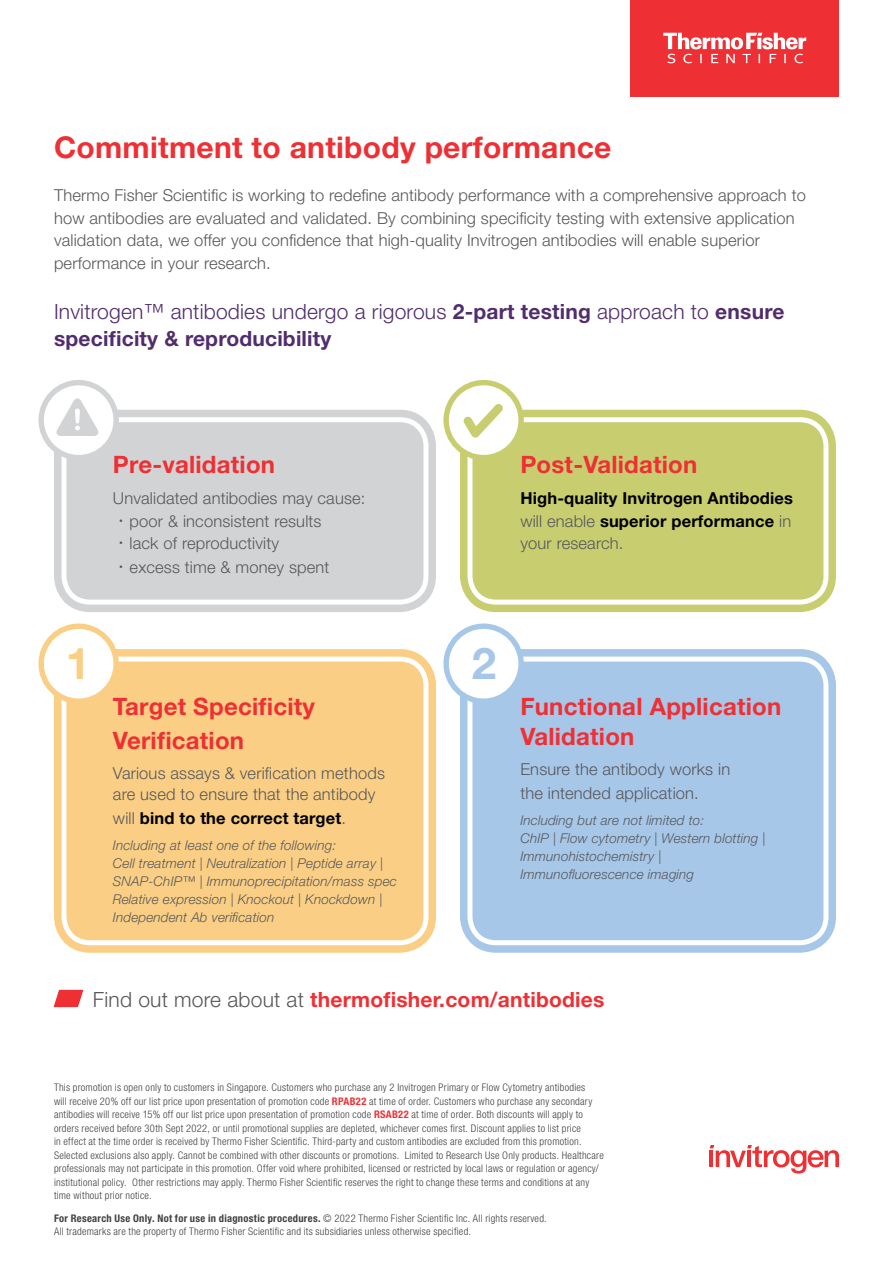
<style>
.page{position:relative;width:893px;height:1263px;background:#fff}
.page>*{position:absolute;margin:0;border:0;box-sizing:border-box;transform-origin:0 0}
.t1{font:700 43.8px "Helvetica Neue LT Std";color:#facf85}
.t2{font:700 43.8px "Helvetica Neue LT Std";color:#a7c7e9}
.t3{font:700 30px "Helvetica Neue LT Std";letter-spacing:.01em;color:#ee3034}
.t4{font:700 24px/34.2px "Helvetica Neue LT Std";letter-spacing:.01em;color:#ee3034}
.t5{font:300 21px/27px "Helvetica Neue LT Std";letter-spacing:.01em;color:#512d6d}
.t6{font:700 21px "Helvetica Neue LT Std";letter-spacing:.01em;color:#ee3034}
.t7{font:300 16.5px/22.5px "Helvetica Neue LT Std";letter-spacing:.01em;color:#58585b}
.t8{font:700 16.5px/22.5px "Helvetica Neue LT Std";letter-spacing:.01em;color:#000;text-align:justify}
.t9{font:italic 300 13.5px/18px "Helvetica Neue LT Std";letter-spacing:.01em;color:#58585b}
.t10{font:300 condensed 10.5px/13.5px "Helvetica Neue LT Std";letter-spacing:.025em;color:#404042}
.s1{font-weight:700}
.s2{font-family:"Adobe Ming Std"}
.s3{font-weight:300;color:#58585b}
.s4{font-weight:700;color:#ee3034}
</style>
<div class="page">
<svg style="left:710px;top:1145px;width:129px;height:28px"></svg>
<div style="left:630px;top:0;width:209px;height:96px;background:#ee3034"></div>
<svg style="left:663px;top:33px;width:143px;height:30px"></svg>
<svg style="left:54px;top:990px;width:29px;height:17px"></svg>
<div style="left:68px;top:423px;width:354px;height:175px;background:#d1d3d4;border-radius:23px"></div>
<div style="left:54px;top:410px;width:382px;height:202px;border:8px solid #d1d3d4;border-radius:33px"></div>
<div style="left:66px;top:422px;width:357px;height:178px;border:3px solid #d1d3d4;border-radius:23px"></div>
<div style="left:68px;top:663px;width:354px;height:276px;background:#facf85;border-radius:23px"></div>
<div style="left:54px;top:649px;width:382px;height:304px;border:8px solid #facf85;border-radius:33px"></div>
<div style="left:66px;top:661px;width:357px;height:279px;border:3px solid #facf85;border-radius:23px"></div>
<div style="left:474px;top:423px;width:348px;height:175px;background:#c8ce70;border-radius:23px"></div>
<div style="left:460px;top:410px;width:376px;height:202px;border:8px solid #c8ce70;border-radius:33px"></div>
<div style="left:472px;top:422px;width:351px;height:178px;border:3px solid #c8ce70;border-radius:23px"></div>
<div style="left:474px;top:663px;width:348px;height:276px;background:#a7c7e9;border-radius:23px"></div>
<div style="left:460px;top:649px;width:376px;height:304px;border:8px solid #a7c7e9;border-radius:33px"></div>
<div style="left:472px;top:661px;width:351px;height:279px;border:3px solid #a7c7e9;border-radius:23px"></div>
<svg style="left:446px;top:383px;width:75px;height:75px"></svg>
<div style="left:443px;top:380px;width:81px;height:80px;border:5px solid #c8ce70;border-radius:50%"></div>
<svg style="left:463px;top:403px;width:40px;height:35px"></svg>
<svg style="left:41px;top:383px;width:75px;height:75px"></svg>
<div style="left:38px;top:380px;width:81px;height:80px;border:5px solid #d1d3d4;border-radius:50%"></div>
<svg style="left:56px;top:398px;width:43px;height:38px"></svg>
<div style="left:41px;top:626px;width:75px;height:75px;background:#fff;border-radius:50%"></div>
<div style="left:38px;top:623px;width:81px;height:81px;border:5px solid #facf85;border-radius:50%"></div>
<div style="left:446px;top:626px;width:75px;height:75px;background:#fff;border-radius:50%"></div>
<div style="left:443px;top:623px;width:81px;height:81px;border:5px solid #a7c7e9;border-radius:50%"></div>
<h2 class="t3" style="left:54px;top:128px;width:559px">Commitment to antibody performance</h2>
<p class="t7" style="left:54px;top:184px;width:753px">Thermo Fisher Scientific is working to redefine antibody performance with a comprehensive approach to how antibodies are evaluated and validated. By combining specificity testing with extensive application validation data, we offer you confidence that high-quality Invitrogen antibodies will enable superior performance in your research.</p>
<h3 class="t5" style="left:54px;top:297px;width:732px">Invitrogen™ antibodies undergo a rigorous <span class="s1">2-part testing</span> approach to <span class="s1">ensure specificity &amp; reproducibility</span></h3>
<h3 class="t4" style="left:113px;top:447px;width:164px">Pre-validation</h3>
<h3 class="t7" style="left:113px;top:487px;width:254px">Unvalidated antibodies may cause: <span class="s2">‧</span>poor &amp; inconsistent results <span class="s2">‧</span>lack of reproductivity</h3>
<h3 class="t7" style="left:113px;top:556px;width:218px"><span class="s2">‧</span>excess time &amp; money spent</h3>
<h3 class="t4" style="left:520px;top:447px;width:179px">Post-Validation</h3>
<h3 class="t8" style="left:520px;top:487px;width:274px">High-quality Invitrogen Antibodies <span class="s3">will enable</span> superior performance <span class="s3">in your research.</span></h3>
<h1 class="t1" style="left:66px;top:636px;width:26px">1</h1>
<h1 class="t2" style="left:472px;top:636px;width:26px">2</h1>
<h3 class="t4" style="left:113px;top:689px;width:204px">Target Specificity<br>Verification</h3>
<h3 class="t7" style="left:113px;top:762px;width:273px;line-height:21px">Various assays &amp; verification methods are used to ensure that the antibody</h3>
<h3 class="t8" style="left:113px;top:806px;width:235px"><span class="s3">will</span> bind to the correct target<span class="s3">.</span></h3>
<p class="t9" style="left:113px;top:836px;width:285px">Including at least one of the following:<br>Cell treatment | Neutralization | Peptide array | SNAP-ChIP™ | Immunoprecipitation/mass spec Relative expression | Knockout | Knockdown | Independent Ab verification</p>
<h3 class="t4" style="left:520px;top:691px;width:262px;line-height:30px">Functional Application<br>Validation</h3>
<h3 class="t7" style="left:520px;top:756px;width:211px;line-height:24px">Ensure the antibody works in the intended application.</h3>
<p class="t9" style="left:520px;top:811px;width:247px">Including but are not limited to:<br>ChIP | Flow cytometry | Western blotting |<br>Immunohistochemistry |<br>Immunofluorescence imaging</p>
<h3 class="t6" style="left:93px;top:987px;width:513px"><span class="s3">Find out more about at</span> thermofisher.com/antibodies</h3>
<p class="t10" style="left:54px;top:1081px;width:551px">This promotion is open only to customers in Singapore. Customers who purchase any 2 Invitrogen Primary or Flow Cytometry antibodies<br>will receive 20% off our list price upon presentation of promotion code <span class="s4">RPAB22</span> at time of order. Customers who purchase any secondary antibodies will receive 15% off our list price upon presentation of promotion code <span class="s4">RSAB22</span> at time of order. Both discounts will apply to orders received before 30th Sept 2022, or until promotional supplies are depleted, whichever comes first. Discount applies to list price<br>in effect at the time order is received by Thermo Fisher Scientific. Third-party and custom antibodies are excluded from this promotion.<br>Selected exclusions also apply. Cannot be combined with other discounts or promotions. Limited to Research Use Only products. Healthcare professionals may not participate in this promotion. Offer void where prohibited, licensed or restricted by local laws or regulation or agency/ institutional policy. Other restrictions may apply. Thermo Fisher Scientific reserves the right to change these terms and conditions at any time without prior notice.</p>
<p class="t10" style="left:54px;top:1211px;width:494px"><span class="s1">For Research Use Only. Not for use in diagnostic procedures.</span> © 2022 Thermo Fisher Scientific Inc. All rights reserved.<br>All trademarks are the property of Thermo Fisher Scientific and its subsidiaries unless otherwise specified.</p>
</div>
